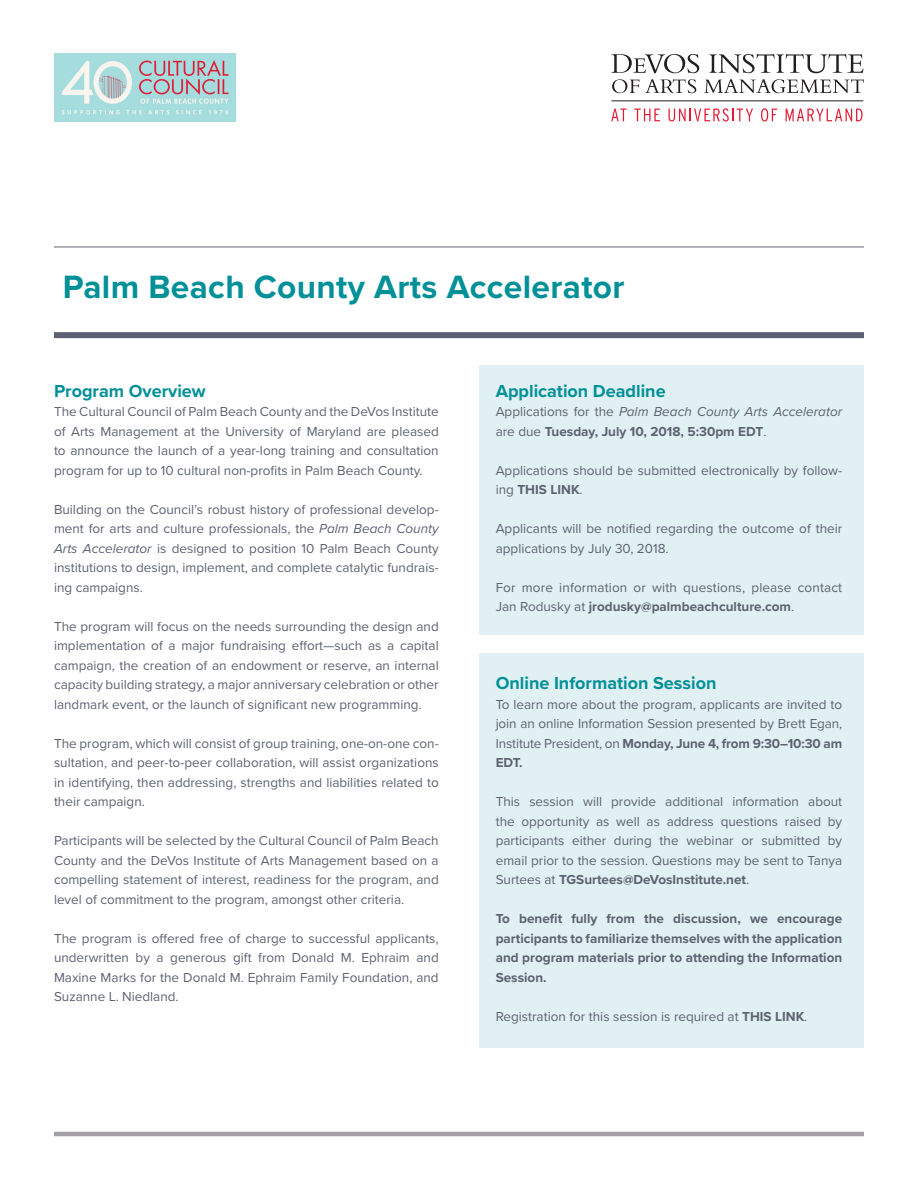
<style>
.page{position:relative;width:918px;height:1188px;background:#fff}
.page>*{position:absolute;margin:0;border:0;box-sizing:border-box;transform-origin:0 0}
.Default{font:700 33.45px "Proxima Nova";letter-spacing:.01em;color:#009098}
.Default-2{font:700 18px "Proxima Nova";color:#009098}
.t1{font:13.5px/19.5px "Proxima Nova";color:#5d6272;text-align:justify}
.t2{font:700 13.5px/19.5px "Proxima Nova";color:#5d6272;text-align:justify}
.t3{font:italic 13.5px/19.5px "Proxima Nova";color:#5d6272}
.s1{font-style:italic}
.s2{font-style:normal}
.s3{font-weight:700;font-style:normal}
.s4{font-weight:700}
</style>
<div class="page">
<div style="left:479px;top:365px;width:385px;height:269px;background:#e1f0f2"></div>
<div style="left:479px;top:653px;width:385px;height:395px;background:#e1f0f2"></div>
<div style="left:54px;top:332px;width:810px;height:6px;background:#5d6272"></div>
<hr style="left:54px;top:246px;width:810px;height:2px;background:#9997a1">
<svg style="left:611px;top:54px;width:88px;height:19px"></svg>
<svg style="left:710px;top:54px;width:153px;height:19px"></svg>
<svg style="left:612px;top:79px;width:27px;height:14px"></svg>
<svg style="left:645px;top:79px;width:51px;height:14px"></svg>
<svg style="left:704px;top:79px;width:160px;height:14px"></svg>
<svg style="left:611px;top:109px;width:16px;height:12px"></svg>
<svg style="left:634px;top:109px;width:26px;height:12px"></svg>
<svg style="left:669px;top:108px;width:84px;height:14px"></svg>
<svg style="left:761px;top:108px;width:16px;height:14px"></svg>
<svg style="left:786px;top:109px;width:77px;height:13px"></svg>
<hr style="left:611px;top:101px;width:252px;height:1px;background:#231f20">
<hr style="left:54px;top:1132px;width:810px;height:4px;background:#a4a0aa">
<img style="left:54px;top:54px;width:181px;height:68px">
<p class="Default" style="left:63px;top:262px;width:563px">Palm Beach County Arts Accelerator</p>
<p class="Default-2" style="left:54px;top:377px;width:153px">Program Overview</p>
<p class="t1" style="left:54px;top:401px;width:386px">The Cultural Council of Palm Beach County and the DeVos Institute of Arts Management at the University of Maryland are pleased to announce the launch of a year-long training and consultation program for up to 10 cultural non-profits in Palm Beach County.</p>
<p class="t1" style="left:54px;top:499px;width:386px">Building on the Council’s robust history of professional develop&shy;ment for arts and culture professionals, the <span class="s1">Palm Beach County Arts Accelerator</span> is designed to position 10 Palm Beach County institutions to design, implement, and complete catalytic fundrais&shy;ing campaigns.</p>
<p class="t1" style="left:54px;top:616px;width:386px">The program will focus on the needs surrounding the design and implementation of a major fundraising effort—such as a capital campaign, the creation of an endowment or reserve, an internal capacity building strategy, a major anniversary celebration or other landmark event, or the launch of significant new programming.</p>
<p class="t1" style="left:54px;top:733px;width:386px">The program, which will consist of group training, one-on-one con&shy;sultation, and peer-to-peer collaboration, will assist organizations in identifying, then addressing, strengths and liabilities related to their campaign.</p>
<p class="t1" style="left:54px;top:830px;width:386px">Participants will be selected by the Cultural Council of Palm Beach County and the DeVos Institute of Arts Management based on a compelling statement of interest, readiness for the program, and level of commitment to the program, amongst other criteria.</p>
<p class="t1" style="left:54px;top:928px;width:386px">The program is offered free of charge to successful applicants, underwritten by a generous gift from Donald M. Ephraim and Maxine Marks for the Donald M. Ephraim Family Foundation, and Suzanne L. Niedland.</p>
<p class="Default-2" style="left:496px;top:377px;width:171px">Application Deadline</p>
<p class="t3" style="left:496px;top:401px;width:348px"><span class="s2">Applications for the</span> Palm Beach County Arts Accelerator <span class="s2">are due</span> <span class="s3">Tuesday, July 10, 2018, 5:30pm EDT</span><span class="s2">.</span></p>
<p class="t1" style="left:496px;top:460px;width:348px">Applications should be submitted electronically by follow&shy;ing <span class="s4">THIS LINK</span>.</p>
<p class="t1" style="left:496px;top:518px;width:348px">Applicants will be notified regarding the outcome of their applications by July 30, 2018.</p>
<p class="t1" style="left:496px;top:577px;width:348px">For more information or with questions, please contact<br>Jan Rodusky at <span class="s4">jrodusky@palmbeachculture.com</span>.</p>
<p class="Default-2" style="left:496px;top:670px;width:222px">Online Information Session</p>
<p class="t1" style="left:496px;top:694px;width:348px">To learn more about the program, applicants are invited to join an online Information Session presented by Brett Egan, Institute President, on <span class="s4">Monday, June 4, from 9:30–10:30 am EDT.</span></p>
<p class="t1" style="left:496px;top:791px;width:348px">This session will provide additional information about the opportunity as well as address questions raised by participants either during the webinar or submitted by email prior to the session. Questions may be sent to Tanya Surtees at <span class="s4">TGSurtees@DeVosInstitute.net</span>.</p>
<p class="t2" style="left:496px;top:908px;width:348px">To benefit fully from the discussion, we encourage participants to familiarize themselves with the application and program materials prior to attending the Information Session.</p>
<p class="t1" style="left:496px;top:1006px;width:313px">Registration for this session is required at <span class="s4">THIS LINK</span>.</p>
</div>
